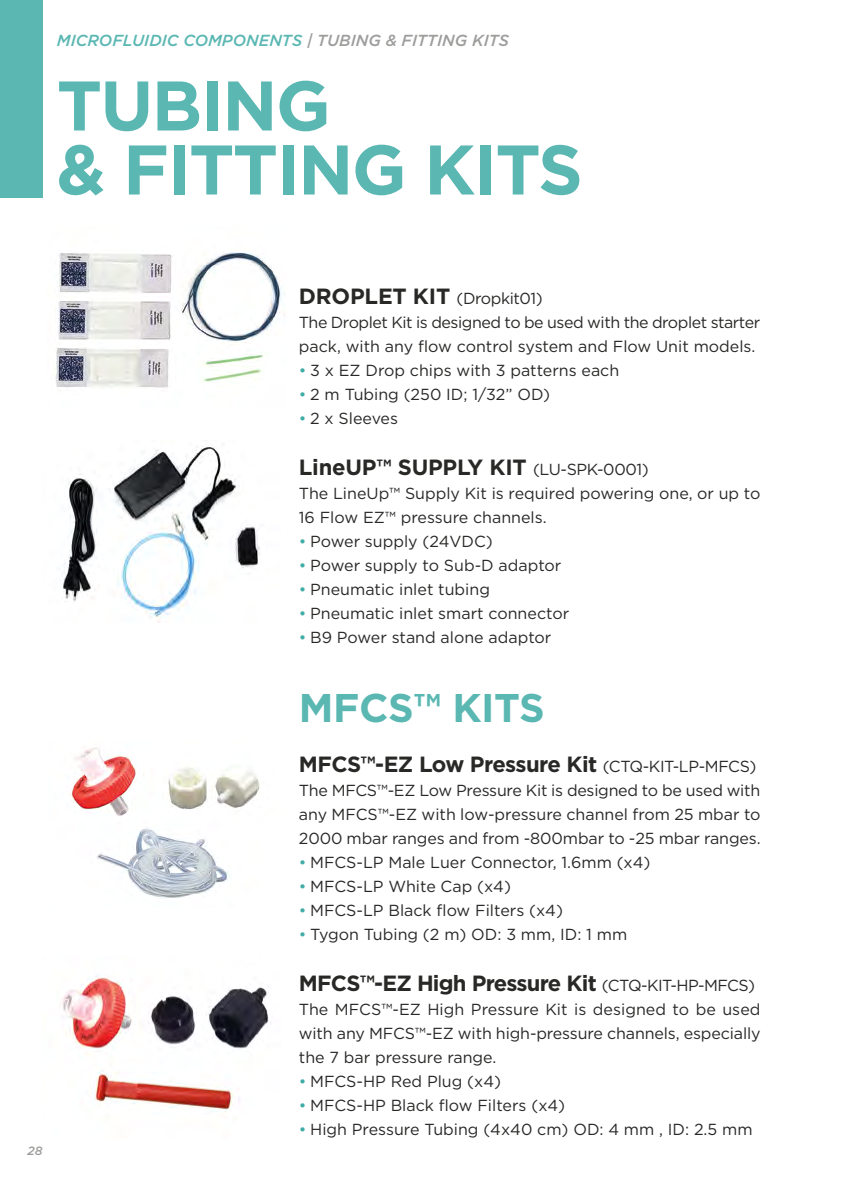
<style>
.page{position:relative;width:857px;height:1191px;background:#fff}
.page>*{position:absolute;margin:0;border:0;box-sizing:border-box;transform-origin:0 0}
.t1{font:700 70px/64px "Gotham";letter-spacing:-.025em;color:#5ab7b2}
.t2{font:700 40px "Gotham";letter-spacing:-.01em;color:#5ab7b2}
.t3{font:700 22px "Gotham";letter-spacing:-.035em;color:#282827}
.t4{font:700 22px "Gotham";letter-spacing:-.01em;color:#282827}
.t5{font:16px/24px "Gotham";color:#282827;text-align:justify}
.t6{font:16px/24px "Gotham";letter-spacing:-.03em;color:#282827}
.t7{font:italic 500 16px "Gotham";color:#5ab7b2}
.t8{font:italic 500 12px "Gotham";color:#9d9d9c}
.s1{color:#9d9d9c}
.s2{font-weight:700;font-size:22px}
.s3{color:#3eaba5}
.s4{font-weight:400;font-size:16px}
</style>
<div class="page">
<div style="left:0;top:0;width:43px;height:197px;background:#5ab7b2"></div>
<img style="left:62px;top:974px;width:209px;height:138px">
<img style="left:69px;top:747px;width:191px;height:152px">
<img style="left:55px;top:252px;width:227px;height:136px">
<img style="left:62px;top:447px;width:198px;height:175px">
<p class="t7" style="left:57px;top:30px;width:453px">MICROFLUIDIC COMPONENTS <span class="s1">| TUBING &amp; FITTING KITS</span></p>
<h1 class="t1" style="left:57px;top:73px;width:527px">TUBING<br>&amp; FITTING KITS</h1>
<p class="t8" style="left:27px;top:1143px;width:17px">28</p>
<p class="t6" style="left:299px;top:286px;width:462px"><span class="s2">DROPLET KIT</span> (Dropkit01)<br>The Droplet Kit is designed to be used with the droplet starter pack, with any flow control system and Flow Unit models.</p>
<p class="t5" style="left:299px;top:358px;width:322px"><span class="s3">•</span> 3 x EZ Drop chips with 3 patterns each</p>
<p class="t5" style="left:299px;top:382px;width:252px"><span class="s3">•</span> 2 m Tubing (250 ID; 1/32” OD)</p>
<p class="t5" style="left:299px;top:406px;width:101px"><span class="s3">•</span> 2 x Sleeves</p>
<h3 class="t4" style="left:299px;top:452px;width:351px">LineUP™ SUPPLY KIT <span class="s4">(LU-SPK-0001)</span></h3>
<p class="t5" style="left:299px;top:480px;width:463px">The LineUp™ Supply Kit is required powering one, or up to<br>16 Flow EZ™ pressure channels.</p>
<p class="t5" style="left:299px;top:528px;width:195px"><span class="s3">•</span> Power supply (24VDC)</p>
<p class="t5" style="left:299px;top:552px;width:264px"><span class="s3">•</span> Power supply to Sub-D adaptor</p>
<p class="t5" style="left:299px;top:576px;width:192px"><span class="s3">•</span> Pneumatic inlet tubing</p>
<p class="t5" style="left:299px;top:600px;width:272px"><span class="s3">•</span> Pneumatic inlet smart connector</p>
<p class="t5" style="left:299px;top:624px;width:254px"><span class="s3">•</span> B9 Power stand alone adaptor</p>
<h2 class="t2" style="left:299px;top:681px;width:247px">MFCS™ KITS</h2>
<h3 class="t3" style="left:299px;top:750px;width:459px">MFCS™-EZ Low Pressure Kit <span class="s4">(CTQ-KIT-LP-MFCS)</span></h3>
<p class="t5" style="left:299px;top:778px;width:463px">The MFCS™-EZ Low Pressure Kit is designed to be used with any MFCS™-EZ with low-pressure channel from 25 mbar to 2000 mbar ranges and from -800mbar to -25 mbar ranges.</p>
<p class="t5" style="left:299px;top:850px;width:353px"><span class="s3">•</span> MFCS-LP Male Luer Connector, 1.6mm (x4)</p>
<p class="t5" style="left:299px;top:874px;width:213px"><span class="s3">•</span> MFCS-LP White Cap (x4)</p>
<p class="t5" style="left:299px;top:898px;width:265px"><span class="s3">•</span> MFCS-LP Black flow Filters (x4)</p>
<p class="t5" style="left:299px;top:922px;width:329px"><span class="s3">•</span> Tygon Tubing (2 m) OD: 3 mm, ID: 1 mm</p>
<h3 class="t3" style="left:299px;top:968px;width:457px">MFCS™-EZ High Pressure Kit <span class="s4">(CTQ-KIT-HP-MFCS)</span></h3>
<p class="t5" style="left:299px;top:997px;width:463px">The MFCS™-EZ High Pressure Kit is designed to be used with any MFCS™-EZ with high-pressure channels, especially the 7 bar pressure range.</p>
<p class="t5" style="left:299px;top:1069px;width:203px"><span class="s3">•</span> MFCS-HP Red Plug (x4)</p>
<p class="t5" style="left:299px;top:1093px;width:268px"><span class="s3">•</span> MFCS-HP Black flow Filters (x4)</p>
<p class="t5" style="left:299px;top:1117px;width:455px"><span class="s3">•</span> High Pressure Tubing (4x40 cm) OD: 4 mm , ID: 2.5 mm</p>
</div>
